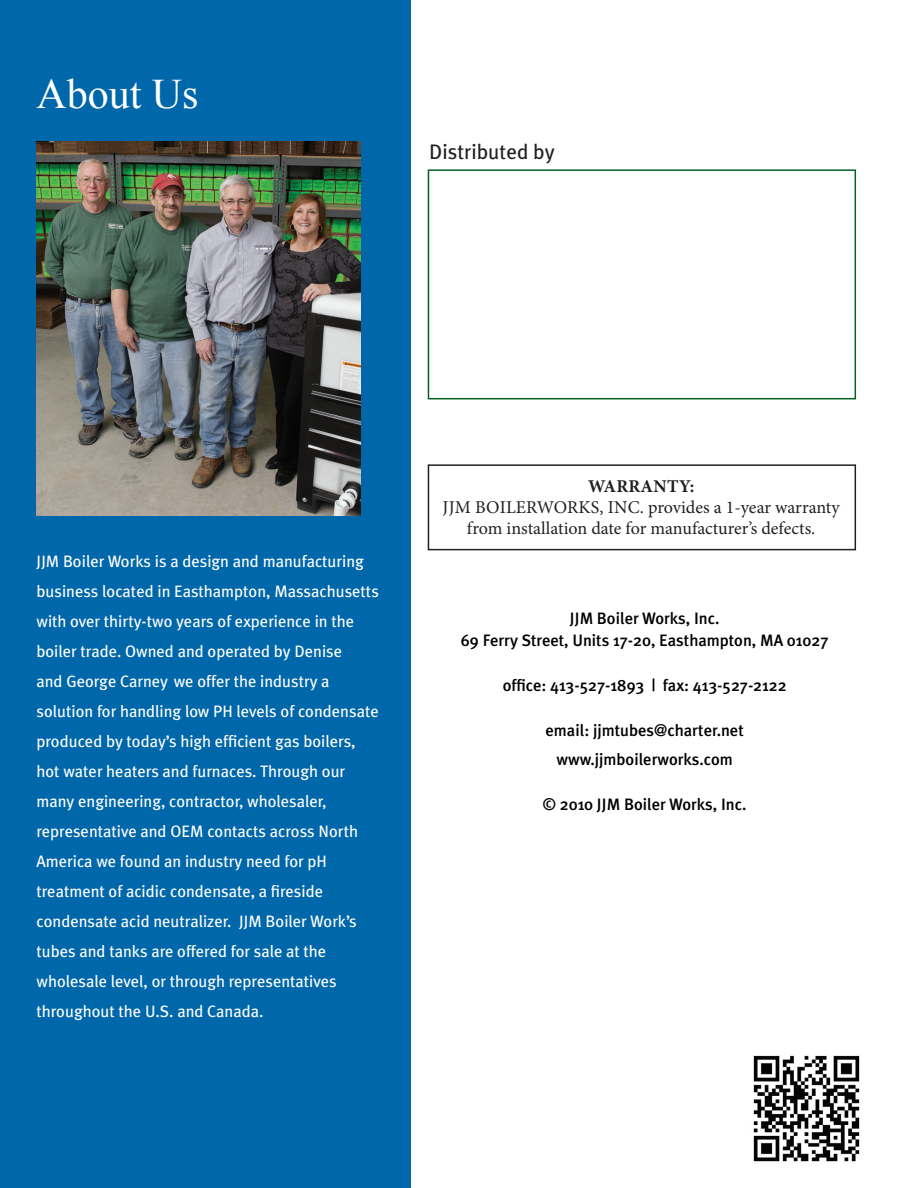
<style>
.page{position:relative;width:918px;height:1188px;background:#fff}
.page>*{position:absolute;margin:0;border:0;box-sizing:border-box;transform-origin:0 0}
.t1{font:42px "Times New Roman";color:#fff}
.t2{font:21px "Meta Plus";color:#231f20}
.t3{font:18px/21px "Minion Pro";color:#231f20;text-align:center}
.t4{font:700 18px "Minion Pro";letter-spacing:.01em;color:#231f20}
.t5{font:16.5px/30px "Meta Plus";color:#fff}
.t6{font:500 16.5px/22.5px "Meta Plus";color:#000;text-align:center}
</style>
<div class="page">
<div style="left:0;top:0;width:410px;height:1188px;background:#0067aa"></div>
<div style="left:428px;top:169px;width:428px;height:230px;border:2px solid #016226"></div>
<img style="left:753px;top:1055px;width:107px;height:107px">
<img style="left:36px;top:141px;width:324px;height:374px">
<div style="left:428px;top:464px;width:428px;height:86px;border:2px solid #231f20"></div>
<h1 class="t1" style="left:36px;top:65px;width:164px">About Us</h1>
<p class="t2" style="left:429px;top:140px;width:127px">Distributed by</p>
<p class="t5" style="left:36px;top:547px;width:344px">JJM Boiler Works is a design and manufacturing business located in Easthampton, Massachusetts with over thirty-two years of experience in the boiler trade. Owned and operated by Denise<br>and George Carney we offer the industry a solution for handling low PH levels of condensate produced by today’s high efficient gas boilers, hot water heaters and furnaces. Through our many engineering, contractor, wholesaler, representative and OEM contacts across North America we found an industry need for pH treatment of acidic condensate, a fireside condensate acid neutralizer. JJM Boiler Work’s tubes and tanks are offered for sale at the wholesale level, or through representatives throughout the U.S. and Canada.</p>
<p class="t4" style="left:588px;top:473px;width:108px">WARRANTY:</p>
<p class="t3" style="left:443px;top:497px;width:399px">JJM Boilerworks, inc. provides a 1-year warranty from installation date for manufacturer’s defects.</p>
<p class="t6" style="left:461px;top:607px;width:369px">JJM Boiler Works, Inc.<br>69 Ferry Street, Units 17-20, Easthampton, MA 01027</p>
<p class="t6" style="left:503px;top:674px;width:286px">office: 413-527-1893 | fax: 413-527-2122</p>
<p class="t6" style="left:546px;top:716px;width:200px;line-height:28.5px">email: jjmtubes@charter.net www.jjmboilerworks.com</p>
<p class="t6" style="left:543px;top:793px;width:205px">© 2010 JJM Boiler Works, Inc.</p>
</div>
